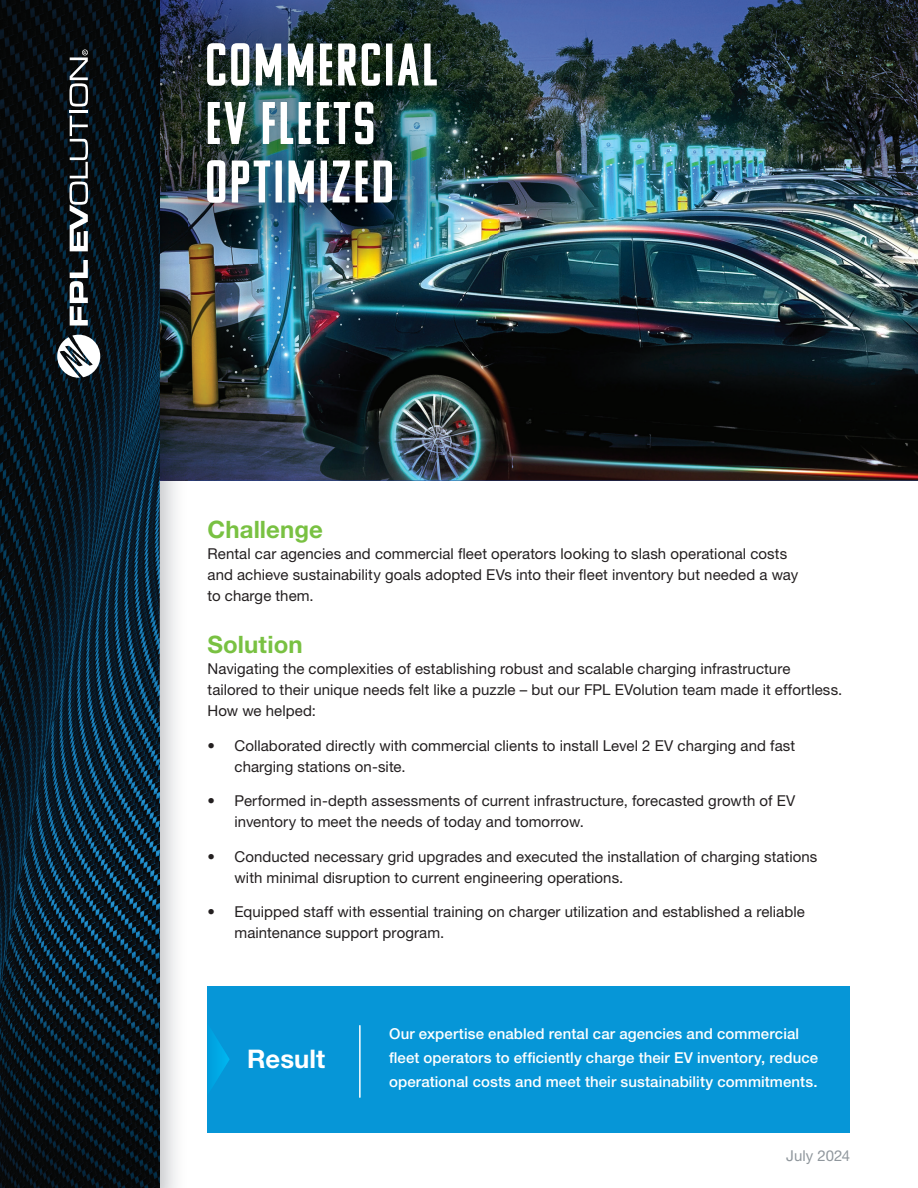
<style>
.page{position:relative;width:918px;height:1188px;background:#fff}
.page>*{position:absolute;margin:0;border:0;box-sizing:border-box;transform-origin:0 0}
.t1{font:60px/58.5px "Komu A";letter-spacing:.035em;color:#fff}
.t2{font:700 25.65px "Helvetica Neue LT Std";letter-spacing:.005em;color:#fff}
.t3{font:700 24px "Helvetica Neue LT Std";letter-spacing:.005em;color:#79c142}
.t4{font:15px/21px "Helvetica Neue LT Std";letter-spacing:.005em;color:#231f20}
.t5{font:500 15px/24px "Helvetica Neue LT Std";letter-spacing:.005em;color:#fff}
.t6{font:15px "Helvetica Neue LT Std";color:#90979d}
</style>
<div class="page">
<img style="left:187px;top:0;width:731px;height:481px">
<img style="left:160px;top:263px;width:27px;height:218px">
<img style="left:0;top:258px;width:160px;height:930px">
<img style="left:0;top:0;width:147px;height:258px">
<div style="left:208px;top:986px;width:642px;height:146px;background:#0696d7"></div>
<hr style="left:359px;top:1026px;width:2px;height:71px;background:#fff">
<svg style="left:211px;top:1031px;width:19px;height:57px"></svg>
<img style="left:147px;top:0;width:351px;height:263px">
<img style="left:160px;top:0;width:1px;height:263px">
<svg style="left:57px;top:335px;width:43px;height:43px"></svg>
<svg style="left:70px;top:260px;width:18px;height:66px"></svg>
<hr style="left:70px;top:110px;width:18px;height:3px;background:#fff">
<svg style="left:70px;top:50px;width:18px;height:57px"></svg>
<svg style="left:70px;top:116px;width:18px;height:135px"></svg>
<h1 class="t1" style="left:205px;top:35px;width:233px">COMMERCIAL<br>EV FLEETS<br>OPTIMIZED</h1>
<h3 class="t3" style="left:208px;top:515px;width:117px">Challenge</h3>
<p class="t4" style="left:208px;top:543px;width:592px">Rental car agencies and commercial eet operators looking to slash operational costs and achieve sustainability goals adopted EVs into their eet inventory but needed a way to charge them.</p>
<h3 class="t3" style="left:208px;top:630px;width:97px">Solution</h3>
<p class="t4" style="left:208px;top:658px;width:636px">Navigating the complexities of establishing robust and scalable charging infrastructure tailored to their unique needs felt like a puzzle – but our FPL EVolution team made it effortless.<br>How we helped:</p>
<p class="t4" style="left:235px;top:735px;width:562px;text-indent:-27px">• Collaborated directly with commercial clients to install Level 2 EV charging and fast charging stations on-site.</p>
<p class="t4" style="left:235px;top:790px;width:562px;text-indent:-27px">• Performed in-depth assessments of current infrastructure, forecasted growth of EV inventory to meet the needs of today and tomorrow.</p>
<p class="t4" style="left:235px;top:846px;width:584px;text-indent:-27px">• Conducted necessary grid upgrades and executed the installation of charging stations with minimal disruption to current engineering operations.</p>
<p class="t4" style="left:235px;top:901px;width:572px;text-indent:-27px">• Equipped staff with essential training on charger utilization and established a reliable maintenance support program.</p>
<h2 class="t2" style="left:247px;top:1043px;width:80px">Result</h2>
<p class="t5" style="left:389px;top:1022px;width:431px">Our expertise enabled rental car agencies and commercial fleet operators to efficiently charge their EV inventory, reduce operational costs and meet their sustainability commitments.</p>
<p class="t6" style="left:786px;top:1147px;width:66px">July 2024</p>
</div>
